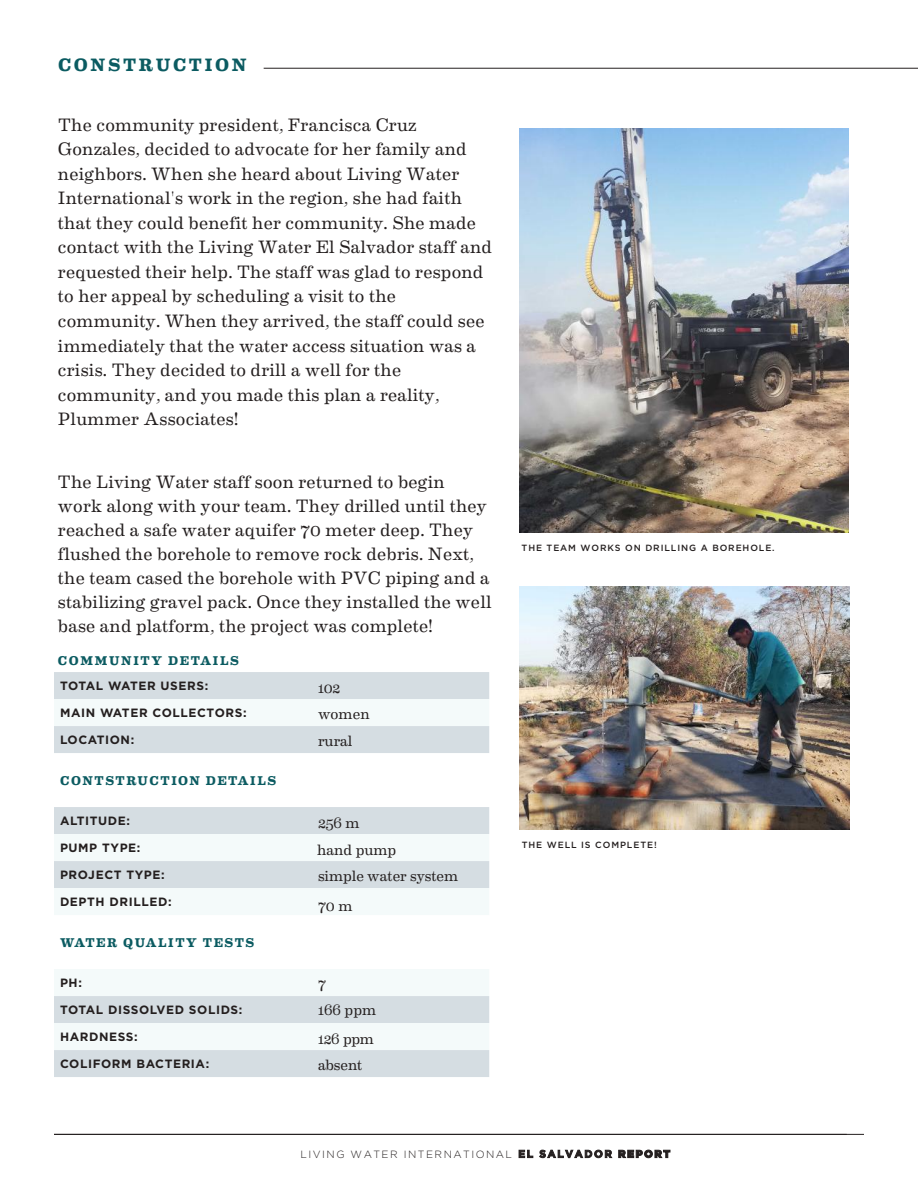
<style>
.page{position:relative;width:918px;height:1188px;background:#fff}
.page>*{position:absolute;margin:0;border:0;box-sizing:border-box;transform-origin:0 0}
.t1{font:18px/24.6px "Eames Century Modern";letter-spacing:.01em;color:#241f1f}
.t2{font:700 18px "Eames Century Modern";letter-spacing:.145em;color:#0b5b61}
.t3{font:15px "Eames Century Modern";letter-spacing:-.005em;color:#241f1f}
.t4{font:700 12.75px "Eames Century Modern";letter-spacing:.125em;color:#0b5b61}
.t5{font:700 12px "Gotham";letter-spacing:.05em;color:#241f1f}
.t6{font:300 10.5px "Gotham";letter-spacing:.14em;color:#241f1f}
.t7{font:500 9px "Gotham";letter-spacing:.1em;color:#241f1f}
.s1{font-weight:700}
.s2{font-weight:900}
</style>
<div class="page">
<hr style="left:54px;top:1134px;width:810px;height:1px;background:#241f1f">
<hr style="left:264px;top:68px;width:653px;height:1px;background:#241f1f">
<div style="left:54px;top:672px;width:435px;height:405px;background:#d5dde2"></div>
<svg style="left:54px;top:699px;width:435px;height:351px"></svg>
<img style="left:519px;top:128px;width:329px;height:404px">
<img style="left:519px;top:586px;width:331px;height:244px">
<p class="t2" style="left:58px;top:51px;width:190px">CONSTRUCTION</p>
<p class="t1" style="left:58px;top:111px;width:436px">The community president, Francisca Cruz Gonzales, decided to advocate for her family and neighbors. When she heard about Living Water International's work in the region, she had faith that they could benefit her community. She made contact with the Living Water El Salvador staff and requested their help. The staff was glad to respond to her appeal by scheduling a visit to the community. When they arrived, the staff could see immediately that the water access situation was a crisis. They decided to drill a well for the community, and you made this plan a reality, Plummer Associates!</p>
<p class="t1" style="left:58px;top:468px;width:435px;line-height:24px">The Living Water staff soon returned to begin work along with your team. They drilled until they reached a safe water aquifer 70 meter deep. They flushed the borehole to remove rock debris. Next, the team cased the borehole with PVC piping and a stabilizing gravel pack. Once they installed the well base and platform, the project was complete!</p>
<p class="t4" style="left:58px;top:651px;width:182px">COMMUNITY DETAILS</p>
<p class="t5" style="left:60px;top:678px;width:150px">TOTAL WATER USERS:</p>
<p class="t3" style="left:318px;top:677px;width:24px">102</p>
<p class="t5" style="left:60px;top:705px;width:188px">MAIN WATER COLLECTORS:</p>
<p class="t3" style="left:318px;top:703px;width:53px">women</p>
<p class="t5" style="left:60px;top:732px;width:76px">LOCATION:</p>
<p class="t3" style="left:318px;top:729px;width:36px">rural</p>
<p class="t4" style="left:60px;top:771px;width:218px">CONTSTRUCTION DETAILS</p>
<p class="t5" style="left:60px;top:813px;width:72px">ALTITUDE:</p>
<p class="t3" style="left:318px;top:812px;width:43px">256 m</p>
<p class="t5" style="left:60px;top:840px;width:82px">PUMP TYPE:</p>
<p class="t3" style="left:317px;top:838px;width:81px">hand pump</p>
<p class="t5" style="left:60px;top:867px;width:106px">PROJECT TYPE:</p>
<p class="t3" style="left:318px;top:865px;width:142px">simple water system</p>
<p class="t5" style="left:60px;top:894px;width:113px">DEPTH DRILLED:</p>
<p class="t3" style="left:318px;top:894px;width:36px">70 m</p>
<p class="t4" style="left:60px;top:933px;width:195px">WATER QUALITY TESTS</p>
<p class="t5" style="left:60px;top:975px;width:23px">PH:</p>
<p class="t3" style="left:318px;top:972px;width:9px">7</p>
<p class="t5" style="left:60px;top:1002px;width:184px">TOTAL DISSOLVED SOLIDS:</p>
<p class="t3" style="left:318px;top:999px;width:60px">166 ppm</p>
<p class="t5" style="left:60px;top:1029px;width:79px">HARDNESS:</p>
<p class="t3" style="left:318px;top:1027px;width:58px">126 ppm</p>
<p class="t5" style="left:60px;top:1056px;width:151px">COLIFORM BACTERIA:</p>
<p class="t3" style="left:318px;top:1053px;width:46px">absent</p>
<p class="t7" style="left:522px;top:542px;width:255px">THE TEAM WORKS ON DRILLING A BOREHOLE.</p>
<p class="t7" style="left:522px;top:839px;width:136px">THE WELL IS COMPLETE!</p>
<p class="t6" style="left:301px;top:1147px;width:371px">LIVING WATER INTERNATIONAL <span class="s1">EL SALVADOR</span> <span class="s2">REPORT</span></p>
</div>
